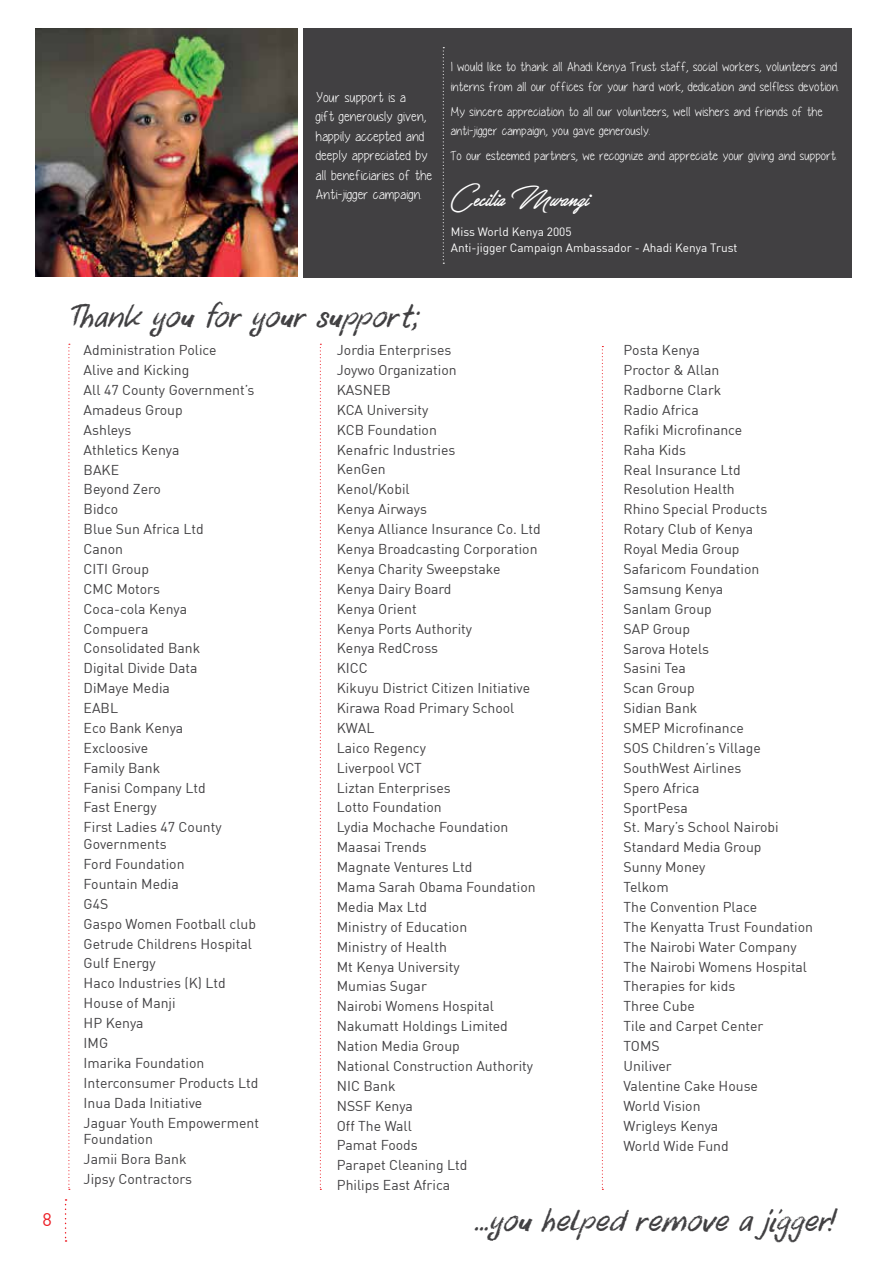
<style>
.page{position:relative;width:893px;height:1263px;background:#fff}
.page>*{position:absolute;margin:0;border:0;box-sizing:border-box;transform-origin:0 0}
.t1{font:italic 30.15px "DK Uncle Oscar";color:#414042}
.t2{font:20.55px "Great Day Bold Personal Use";color:#fff}
.t3{font:18px "DIN";color:#ed1d24}
.t4{font:13.95px/20px "DIN";color:#414042}
.t5{font:13.95px/19.4px "Yummy Cupcakes";letter-spacing:.03em;color:#fff}
.t6{font:12.9px/19.4px "Yummy Cupcakes";letter-spacing:.03em;color:#fff}
.t7{font:11.85px/16px "DIN";color:#fff}
</style>
<div class="page">
<svg style="left:65px;top:1199px;width:2px;height:43px"></svg>
<div style="left:303px;top:29px;width:549px;height:249px;background:#414042"></div>
<img style="left:36px;top:29px;width:261px;height:247px">
<svg style="left:602px;top:346px;width:1px;height:844px"></svg>
<svg style="left:443px;top:47px;width:1px;height:217px"></svg>
<svg style="left:320px;top:344px;width:1px;height:846px"></svg>
<svg style="left:68px;top:344px;width:2px;height:846px"></svg>
<p class="t3" style="left:43px;top:1208px;width:11px">8</p>
<p class="t5" style="left:316px;top:87px;width:118px">Your support is a<br>gift generously given, happily accepted and deeply appreciated by all beneficiaries of the<br>Anti-jigger campaign.</p>
<h1 class="t1" style="left:64px;top:298px;width:355px">Thank you for your support;</h1>
<p class="t6" style="left:451px;top:57px;width:390px">I would like to thank all Ahadi Kenya Trust staff, social workers, volunteers and interns from all our offices for your hard work, dedication and selfless devotion.</p>
<p class="t6" style="left:451px;top:101px;width:373px">My sincere appreciation to all our volunteers, well wishers and friends of the anti-jigger campaign, you gave generously.</p>
<p class="t6" style="left:451px;top:146px;width:388px">To our esteemed partners, we recognize and appreciate your giving and support.</p>
<h2 class="t2" style="left:451px;top:187px;width:139px">Cecilia Mwangi</h2>
<p class="t7" style="left:451px;top:224px;width:288px">Miss World Kenya 2005<br>Anti-jigger Campaign Ambassador - Ahadi Kenya Trust</p>
<p class="t4" style="left:84px;top:340px;width:172px">Administration Police<br>Alive and Kicking<br>All 47 County Government’s<br>Amadeus Group<br>Ashleys<br>Athletics Kenya<br>BAKE<br>Beyond Zero<br>Bidco<br>Blue Sun Africa Ltd<br>Canon<br>CITI Group<br>CMC Motors<br>Coca-cola Kenya<br>Compuera<br>Consolidated Bank<br>Digital Divide Data<br>DiMaye Media<br>EABL<br>Eco Bank Kenya<br>Excloosive<br>Family Bank<br>Fanisi Company Ltd<br>Fast Energy<br>First Ladies 47 County</p>
<p class="t4" style="left:84px;top:834px;width:177px">Governments<br>Ford Foundation<br>Fountain Media<br>G4S<br>Gaspo Women Football club<br>Getrude Childrens Hospital<br>Gulf Energy<br>Haco Industries (K) Ltd<br>House of Manji<br>HP Kenya<br>IMG<br>Imarika Foundation<br>Interconsumer Products Ltd<br>Inua Dada Initiative<br>Jaguar Youth Empowerment</p>
<p class="t4" style="left:84px;top:1129px;width:110px">Foundation<br>Jamii Bora Bank<br>Jipsy Contractors</p>
<p class="t4" style="left:337px;top:340px;width:205px">Jordia Enterprises<br>Joywo Organization<br>KASNEB<br>KCA University<br>KCB Foundation<br>Kenafric Industries<br>KenGen<br>Kenol/Kobil<br>Kenya Airways<br>Kenya Alliance Insurance Co. Ltd<br>Kenya Broadcasting Corporation<br>Kenya Charity Sweepstake<br>Kenya Dairy Board<br>Kenya Orient<br>Kenya Ports Authority<br>Kenya RedCross<br>KICC<br>Kikuyu District Citizen Initiative<br>Kirawa Road Primary School<br>KWAL<br>Laico Regency<br>Liverpool VCT<br>Liztan Enterprises<br>Lotto Foundation<br>Lydia Mochache Foundation<br>Maasai Trends<br>Magnate Ventures Ltd<br>Mama Sarah Obama Foundation<br>Media Max Ltd<br>Ministry of Education<br>Ministry of Health<br>Mt Kenya University<br>Mumias Sugar<br>Nairobi Womens Hospital<br>Nakumatt Holdings Limited<br>Nation Media Group<br>National Construction Authority<br>NIC Bank<br>NSSF Kenya<br>Off The Wall<br>Pamat Foods<br>Parapet Cleaning Ltd<br>Philips East Africa</p>
<p class="t4" style="left:623px;top:340px;width:191px">Posta Kenya<br>Proctor &amp; Allan<br>Radborne Clark<br>Radio Africa<br>Rafi ki Microfi nance<br>Raha Kids<br>Real Insurance Ltd<br>Resolution Health<br>Rhino Special Products<br>Rotary Club of Kenya<br>Royal Media Group<br>Safaricom Foundation<br>Samsung Kenya<br>Sanlam Group<br>SAP Group<br>Sarova Hotels<br>Sasini Tea<br>Scan Group<br>Sidian Bank<br>SMEP Microfinance<br>SOS Children’s Village<br>SouthWest Airlines<br>Spero Africa<br>SportPesa<br>St. Mary’s School Nairobi<br>Standard Media Group<br>Sunny Money<br>Telkom<br>The Convention Place<br>The Kenyatta Trust Foundation<br>The Nairobi Water Company<br>The Nairobi Womens Hospital<br>Therapies for kids<br>Three Cube<br>Tile and Carpet Center<br>TOMS<br>Uniliver<br>Valentine Cake House<br>World Vision<br>Wrigleys Kenya<br>World Wide Fund</p>
<h1 class="t1" style="left:473px;top:1202px;width:360px">...you helped remove a jigger!</h1>
</div>
